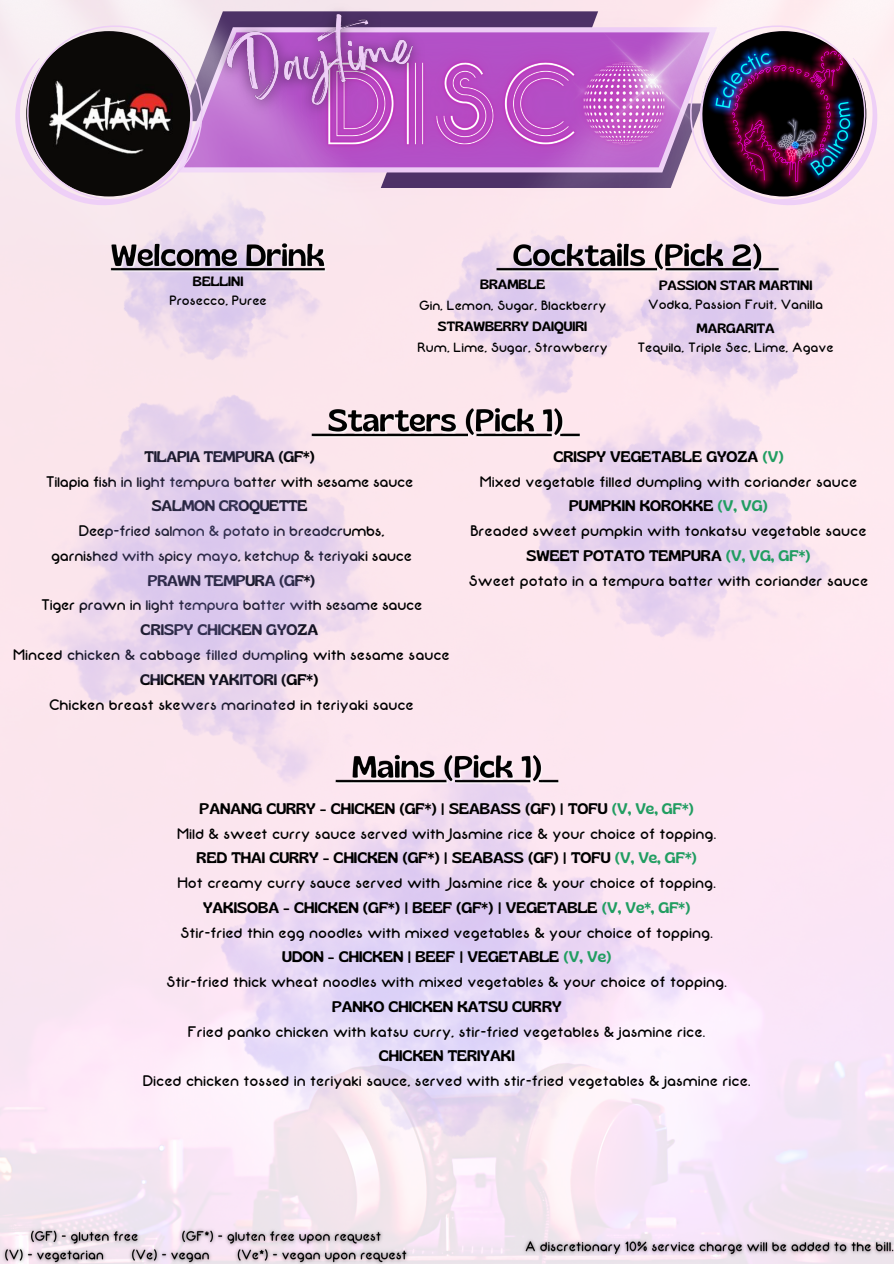
<style>
.page{position:relative;width:894px;height:1264px;background:#fff}
.page>*{position:absolute;margin:0;border:0;box-sizing:border-box;transform-origin:0 0}
.t1{font:15.3px/24.8px "Neon 80 s";color:#000;text-align:center}
.t2{font:15.3px/24.8px "Neon 80 s";letter-spacing:-.02em;color:#000;text-align:center}
.t3{font:13.5px "Neon 80 s";color:#000}
.t4{font:13.5px "Gliker";color:#000}
.s1{font-family:"Gliker"}
.s2{font-family:"Gliker";color:#219d61}
</style>
<div class="page">
<img style="left:500px;top:344px;width:376px;height:394px">
<img style="left:212px;top:0;width:572px;height:275px">
<img style="left:238px;top:0;width:204px;height:143px">
<img style="left:496px;top:237px;width:283px;height:37px">
<img style="left:565px;top:31px;width:89px;height:117px">
<svg style="left:0;top:0;width:238px;height:245px;background:#a1939d"></svg>
<svg style="left:654px;top:0;width:239px;height:245px;background:#a990a5"></svg>
<img style="left:500px;top:749px;width:58px;height:37px">
<img style="left:500px;top:402px;width:79px;height:37px">
<img style="left:0;top:327px;width:500px;height:517px">
<img style="left:517px;top:1233px;width:376px;height:29px">
<img style="left:0;top:1223px;width:415px;height:40px">
<img style="left:111px;top:237px;width:216px;height:37px">
<p class="t4" style="left:193px;top:273px;width:52px">BELLINI</p>
<p class="t3" style="left:169px;top:294px;width:99px">Prosecco, Puree</p>
<p class="t4" style="left:480px;top:276px;width:67px">BRAMBLE</p>
<p class="t3" style="left:419px;top:298px;width:189px">Gin, Lemon, Sugar, Blackberry</p>
<p class="t4" style="left:438px;top:318px;width:151px">STRAWBERRY DAIQUIRI</p>
<p class="t3" style="left:417px;top:340px;width:192px">Rum, Lime, Sugar, Strawberry</p>
<p class="t4" style="left:658px;top:277px;width:155px">PASSION STAR MARTINI</p>
<p class="t3" style="left:648px;top:298px;width:176px">Vodka, Passion Fruit, Vanilla</p>
<p class="t4" style="left:696px;top:320px;width:80px">MARGARITA</p>
<p class="t3" style="left:637px;top:341px;width:198px">Tequila, Triple Sec, Lime, Agave</p>
<p class="t2" style="left:13px;top:444px;width:438px"><span class="s1">TILAPIA TEMPURA (GF*)<br></span>Tilapia fish in light tempura batter with sesame sauce<br><span class="s1">SALMON CROQUETTE<br></span>Deep-fried salmon &amp; potato in breadcrumbs,<br>garnished with spicy mayo, ketchup &amp; teriyaki sauce<br><span class="s1">PRAWN TEMPURA (GF*)<br></span>Tiger prawn in light tempura batter with sesame sauce <span class="s1">CRISPY CHICKEN GYOZA<br></span>Minced chicken &amp; cabbage filled dumpling with sesame sauce <span class="s1">CHICKEN YAKITORI (GF*)<br></span>Chicken breast skewers marinated in teriyaki sauce</p>
<p class="t1" style="left:468px;top:444px;width:401px"><span class="s1">CRISPY VEGETABLE GYOZA</span> <span class="s2">(V)<br></span>Mixed vegetable filled dumpling with coriander sauce <span class="s1">PUMPKIN KOROKKE</span> <span class="s2">(V, VG)<br></span>Breaded sweet pumpkin with tonkatsu vegetable sauce <span class="s1">SWEET POTATO TEMPURA</span> <span class="s2">(V, VG, GF*)<br></span>Sweet potato in a tempura batter with coriander sauce</p>
<p class="t1" style="left:143px;top:796px;width:609px"><span class="s1">PANANG CURRY - CHICKEN (GF*) | SEABASS (GF) | TOFU</span> <span class="s2">(V, Ve, GF*)<br></span>Mild &amp; sweet curry sauce served with Jasmine rice &amp; your choice of topping.<br><span class="s1">RED THAI CURRY - CHICKEN (GF*) | SEABASS (GF) | TOFU</span> <span class="s2">(V, Ve, GF*)<br></span>Hot creamy curry sauce served with Jasmine rice &amp; your choice of topping.<br><span class="s1">YAKISOBA - CHICKEN (GF*) | BEEF (GF*) | VEGETABLE</span> <span class="s2">(V, Ve*, GF*)<br></span>Stir-fried thin egg noodles with mixed vegetables &amp; your choice of topping.<br><span class="s1">UDON - CHICKEN | BEEF | VEGETABLE</span> <span class="s2">(V, Ve)<br></span>Stir-fried thick wheat noodles with mixed vegetables &amp; your choice of topping.<br><span class="s1">PANKO CHICKEN KATSU CURRY<br></span>Fried panko chicken with katsu curry, stir-fried vegetables &amp; jasmine rice.<br><span class="s1">CHICKEN TERIYAKI<br></span>Diced chicken tossed in teriyaki sauce, served with stir-fried vegetables &amp; jasmine rice.</p>
</div>
